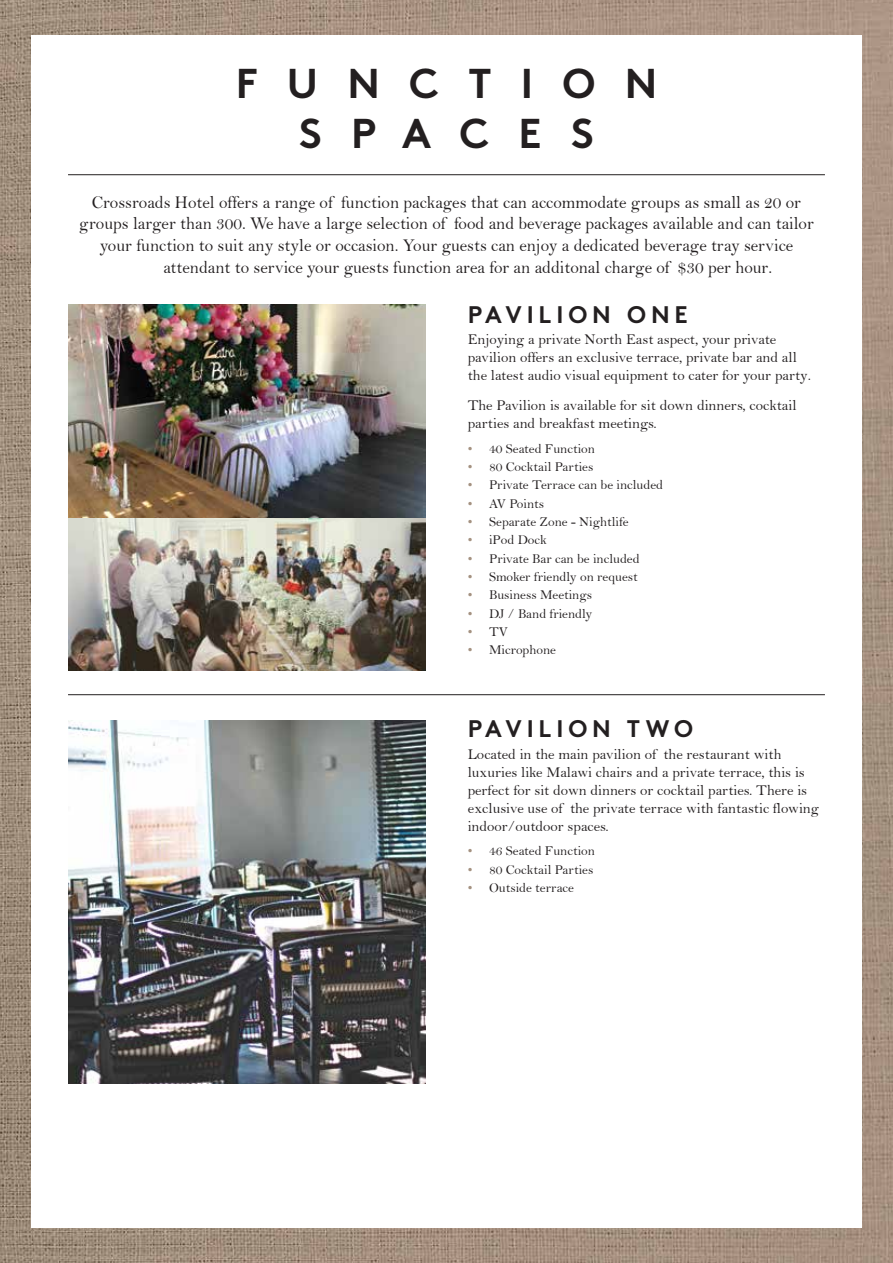
<style>
.page{position:relative;width:893px;height:1263px;background:#fff}
.page>*{position:absolute;margin:0;border:0;box-sizing:border-box;transform-origin:0 0}
.t1{font:700 41.7px/49.9px "Brown";letter-spacing:.705em;color:#231f20;text-align:center}
.t2{font:700 24px "Brown";letter-spacing:.205em;color:#231f20}
.t3{font:18px "Bell";color:#231f20;scale:.96 1}
.t4{font:15px/18px "Bell";color:#231f20}
.t5{font:13.5px "Bell";color:#231f20}
.s1{color:#a49180}
</style>
<div class="page">
<img style="left:0;top:0;width:893px;height:1263px">
<div style="left:31px;top:35px;width:831px;height:1193px;background:#fff"></div>
<img style="left:68px;top:720px;width:357px;height:363px">
<hr style="left:68px;top:174px;width:757px;height:1px;background:#231f20">
<hr style="left:68px;top:694px;width:757px;height:1px;background:#231f20">
<img style="left:68px;top:517px;width:357px;height:154px">
<img style="left:68px;top:304px;width:357px;height:213px">
<h1 class="t1" style="left:236px;top:54px;width:423px">FUNCTION<br>SPACES</h1>
<p class="t3" style="left:92px;top:191px;width:740px">Crossroads Hotel offers a range of function packages that can accommodate groups as small as 20 or</p>
<p class="t3" style="left:79px;top:213px;width:767px">groups larger than 300. We have a large selection of food and beverage packages available and can tailor</p>
<p class="t3" style="left:100px;top:234px;width:724px">your function to suit any style or occasion. Your guests can enjoy a dedicated beverage tray service</p>
<p class="t3" style="left:163px;top:256px;width:636px">attendant to service your guests function area for an additonal charge of $30 per hour.</p>
<h2 class="t2" style="left:468px;top:295px;width:221px">PAVILION ONE</h2>
<p class="t4" style="left:468px;top:331px;width:345px">Enjoying a private North East aspect, your private pavilion offers an exclusive terrace, private bar and all the latest audio visual equipment to cater for your party.</p>
<p class="t4" style="left:468px;top:396px;width:330px">The Pavilion is available for sit down dinners, cocktail parties and breakfast meetings.</p>
<p class="t5" style="left:468px;top:440px;width:129px"><span class="s1">•</span> 40 Seated Function</p>
<p class="t5" style="left:468px;top:459px;width:127px"><span class="s1">•</span> 80 Cocktail Parties</p>
<p class="t5" style="left:468px;top:477px;width:197px"><span class="s1">•</span> Private Terrace can be included</p>
<p class="t5" style="left:468px;top:495px;width:78px"><span class="s1">•</span> AV Points</p>
<p class="t5" style="left:468px;top:514px;width:162px"><span class="s1">•</span> Separate Zone - Nightlife</p>
<p class="t5" style="left:468px;top:532px;width:81px"><span class="s1">•</span> iPod Dock</p>
<p class="t5" style="left:468px;top:550px;width:173px"><span class="s1">•</span> Private Bar can be included</p>
<p class="t5" style="left:468px;top:568px;width:172px"><span class="s1">•</span> Smoker friendly on request</p>
<p class="t5" style="left:468px;top:587px;width:126px"><span class="s1">•</span> Business Meetings</p>
<p class="t5" style="left:468px;top:605px;width:126px"><span class="s1">•</span> DJ / Band friendly</p>
<p class="t5" style="left:468px;top:623px;width:42px"><span class="s1">•</span> TV</p>
<p class="t5" style="left:468px;top:642px;width:90px"><span class="s1">•</span> Microphone</p>
<h2 class="t2" style="left:468px;top:709px;width:227px">PAVILION TWO</h2>
<p class="t4" style="left:468px;top:745px;width:353px">Located in the main pavilion of the restaurant with luxuries like Malawi chairs and a private terrace, this is perfect for sit down dinners or cocktail parties. There is exclusive use of the private terrace with fantastic flowing indoor/outdoor spaces.</p>
<p class="t5" style="left:468px;top:843px;width:129px"><span class="s1">•</span> 46 Seated Function</p>
<p class="t5" style="left:468px;top:861px;width:127px"><span class="s1">•</span> 80 Cocktail Parties</p>
<p class="t5" style="left:468px;top:880px;width:108px"><span class="s1">•</span> Outside terrace</p>
</div>
